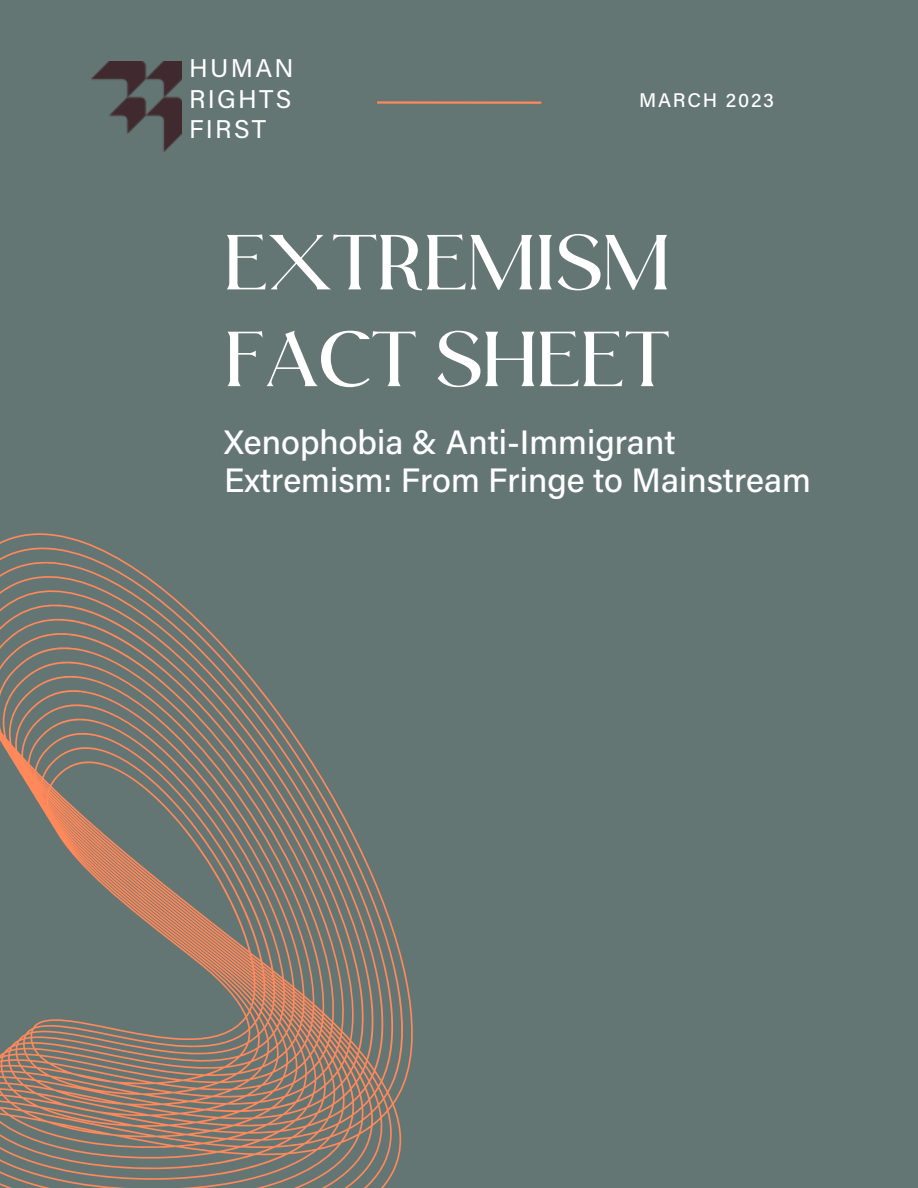
<style>
.page{position:relative;width:918px;height:1188px;background:#647674}
.page>*{position:absolute;margin:0;border:0;box-sizing:border-box;transform-origin:0 0}
.t1{font:700 84.6px/96.8px "Moneta";color:#fff}
.t2{font:500 33.9px/38.2px "Acumin Pro";color:#fff}
.t3{font:25.65px/30.3px "Acumin Pro";letter-spacing:.09em;color:#fff;text-align:justify}
.t4{font:500 19.8px "Acumin Pro";letter-spacing:.09em;color:#fff}
</style>
<div class="page">
<hr style="left:377px;top:101px;width:164px;height:3px;background:#ff895a">
<svg style="left:0;top:533px;width:413px;height:655px"></svg>
<img style="left:92px;top:61px;width:90px;height:90px">
<p class="t3" style="left:189px;top:56px;width:106px">HUMAN RIGHTS FIRST</p>
<p class="t4" style="left:639px;top:92px;width:137px">MARCH 2023</p>
<h1 class="t1" style="left:224px;top:209px;width:447px">EXTREMISM<br>FACT SHEET</h1>
<p class="t2" style="left:224px;top:427px;width:588px">Xenophobia &amp; Anti-Immigrant<br>Extremism: From Fringe to Mainstream</p>
</div>
